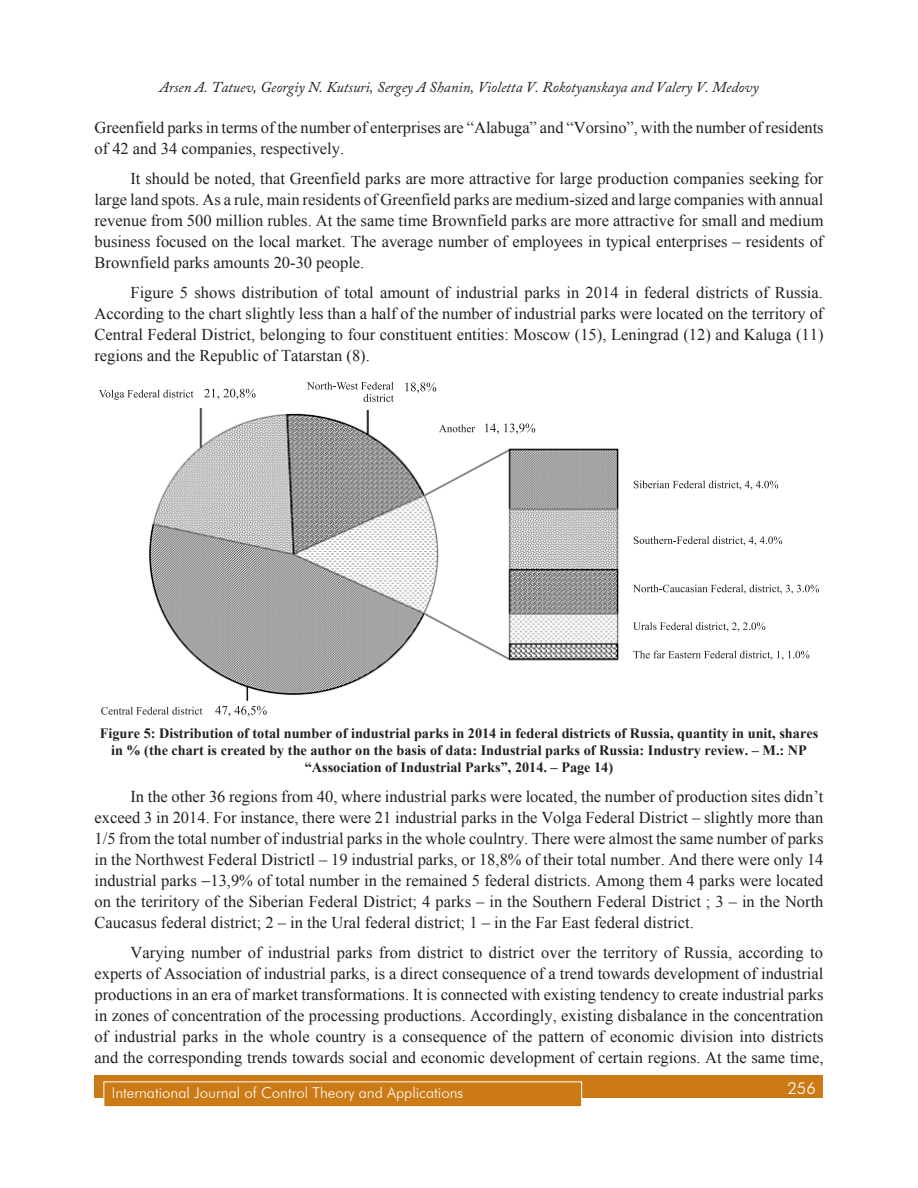
<style>
.page{position:relative;width:918px;height:1188px;background:#fff}
.page>*{position:absolute;margin:0;border:0;box-sizing:border-box;transform-origin:0 0}
.Body_text{font:16.5px/21px "Times New Roman";color:#231f20;text-align:justify}
.t1{font:300 16.5px "Futura BT";color:#fff}
.t2{font:italic 15px "Adobe Caslon Pro";color:#231f20}
.t3{font:300 15px "Futura BT";color:#fff}
.t4{font:700 14.25px/17.1px "Times New Roman";color:#231f20;text-align:center}
</style>
<div class="page">
<div style="left:94px;top:1076px;width:730px;height:22px;background:#cb7a16"></div>
<div style="left:104px;top:1082px;width:478px;height:25px;background:#cb7a16"></div>
<div style="left:104px;top:1082px;width:478px;height:25px;border:1px solid #fff"></div>
<img style="left:149px;top:409px;width:470px;height:292px">
<svg style="left:99px;top:390px;width:95px;height:10px"></svg>
<svg style="left:204px;top:389px;width:52px;height:11px"></svg>
<svg style="left:307px;top:382px;width:87px;height:20px"></svg>
<svg style="left:405px;top:383px;width:31px;height:10px"></svg>
<svg style="left:439px;top:424px;width:36px;height:8px"></svg>
<svg style="left:485px;top:424px;width:50px;height:10px"></svg>
<svg style="left:101px;top:707px;width:102px;height:8px"></svg>
<svg style="left:215px;top:706px;width:52px;height:11px"></svg>
<svg style="left:634px;top:481px;width:144px;height:9px"></svg>
<svg style="left:634px;top:536px;width:148px;height:10px"></svg>
<svg style="left:633px;top:585px;width:186px;height:9px"></svg>
<svg style="left:633px;top:622px;width:132px;height:10px"></svg>
<svg style="left:633px;top:651px;width:176px;height:9px"></svg>
<p class="t2" style="left:159px;top:78px;width:601px">Arsen A. Tatuev, Georgiy N. Kutsuri, Sergey A Shanin, Violetta V. Rokotyanskaya and Valery V. Medovy</p>
<p class="Body_text" style="left:94px;top:117px;width:731px">Greenfield parks in terms of the number of enterprises are “Alabuga” and “Vorsino”, with the number of residents of 42 and 34 companies, respectively.</p>
<p class="Body_text" style="left:94px;top:168px;width:731px;text-indent:36px">It should be noted, that Greenfield parks are more attractive for large production companies seeking for large land spots. As a rule, main residents of Greenfield parks are medium-sized and large companies with annual revenue from 500 million rubles. At the same time Brownfield parks are more attractive for small and medium business focused on the local market. The average number of employees in typical enterprises – residents of Brownfield parks amounts 20-30 people.</p>
<p class="Body_text" style="left:94px;top:282px;width:731px;text-indent:36px">Figure 5 shows distribution of total amount of industrial parks in 2014 in federal districts of Russia.<br>According to the chart slightly less than a half of the number of industrial parks were located on the territory of Central Federal District, belonging to four constituent entities: Moscow (15), Leningrad (12) and Kaluga (11) regions and the Republic of Tatarstan (8).</p>
<p class="t4" style="left:100px;top:724px;width:720px">Figure 5: Distribution of total number of industrial parks in 2014 in federal districts of Russia, quantity in unit, shares in % (the chart is created by the author on the basis of data: Industrial parks of Russia: Industry review. – M.: NP “Association of Industrial Parks”, 2014. – Page 14)</p>
<p class="Body_text" style="left:94px;top:786px;width:731px;text-indent:36px">In the other 36 regions from 40, where industrial parks were located, the number of production sites didn’t exceed 3 in 2014. For instance, there were 21 industrial parks in the Volga Federal District – slightly more than 1/5 from the total number of industrial parks in the whole coulntry. There were almost the same number of parks in the Northwest Federal Districtl – 19 industrial parks, or 18,8% of their total number. And there were only 14 industrial parks 13,9% of total number in the remained 5 federal districts. Among them 4 parks were located on the teriritory of the Siberian Federal District; 4 parks – in the Southern Federal District ; 3 – in the North Caucasus federal district; 2 – in the Ural federal district; 1 – in the Far East federal district.</p>
<p class="Body_text" style="left:94px;top:942px;width:731px;text-indent:36px">Varying number of industrial parks from district to district over the territory of Russia, according to experts of Association of industrial parks, is a direct consequence of a trend towards development of industrial productions in an era of market transformations. It is connected with existing tendency to create industrial parks in zones of concentration of the processing productions. Accordingly, existing disbalance in the concentration of industrial parks in the whole country is a consequence of the pattern of economic division into districts and the corresponding trends towards social and economic development of certain regions. At the same time,</p>
<p class="t3" style="left:112px;top:1084px;width:353px">International Journal of Control Theory and Applications</p>
<p class="t1" style="left:787px;top:1078px;width:30px">256</p>
</div>
